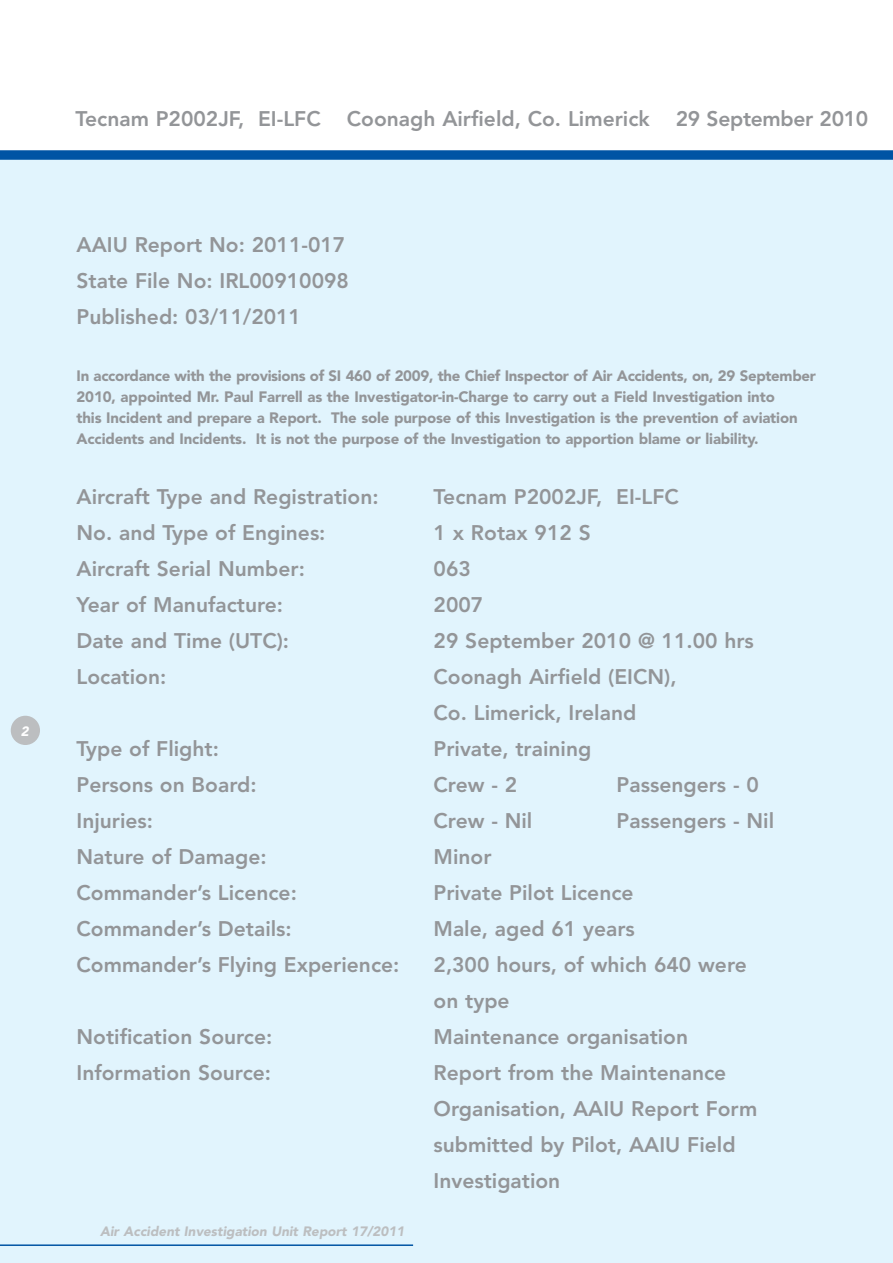
<style>
.page{position:relative;width:893px;height:1263px;background:#fff}
.page>*{position:absolute;margin:0;border:0;box-sizing:border-box;transform-origin:0 0}
.t1{font:800 21px/36px "Avenir";color:#939598}
.t2{font:900 15px/21px "Avenir";letter-spacing:-.01em;color:#939598}
.t3{font:italic 900 13.5px "Avenir";color:#bcbec0}
.t4{font:italic 900 13.5px "Avenir";color:#fff}
</style>
<div class="page">
<div style="left:0;top:156px;width:893px;height:1107px;background:#e1f4fd"></div>
<div style="left:11px;top:716px;width:29px;height:29px;background:#bcbec0;border-radius:50%"></div>
<hr style="left:0;top:1244px;width:413px;height:2px;background:#0054a4">
<div style="left:0;top:150px;width:893px;height:9px;background:#0054a4"></div>
<p class="t4" style="left:21px;top:723px;width:9px">2</p>
<p class="t1" style="left:75px;top:101px;width:794px">Tecnam P2002JF, EI-LFC Coonagh Airfield, Co. Limerick 29 September 2010</p>
<p class="t1" style="left:77px;top:227px;width:274px">AAIU Report No: 2011-017<br>State File No: IRL00910098<br>Published: 03/11/2011</p>
<p class="t2" style="left:77px;top:365px;width:741px">In accordance with the provisions of SI 460 of 2009, the Chief Inspector of Air Accidents, on, 29 September 2010, appointed Mr. Paul Farrell as the Investigator-in-Charge to carry out a Field Investigation into<br>this Incident and prepare a Report. The sole purpose of this Investigation is the prevention of aviation Accidents and Incidents. It is not the purpose of the Investigation to apportion blame or liability.</p>
<p class="t1" style="left:77px;top:479px;width:304px">Aircraft Type and Registration:</p>
<p class="t1" style="left:434px;top:479px;width:247px">Tecnam P2002JF, EI-LFC</p>
<p class="t1" style="left:77px;top:515px;width:250px">No. and Type of Engines:</p>
<p class="t1" style="left:434px;top:515px;width:159px">1 x Rotax 912 S</p>
<p class="t1" style="left:77px;top:551px;width:230px">Aircraft Serial Number:</p>
<p class="t1" style="left:434px;top:551px;width:39px">063</p>
<p class="t1" style="left:77px;top:587px;width:208px">Year of Manufacture:</p>
<p class="t1" style="left:434px;top:587px;width:51px">2007</p>
<p class="t1" style="left:77px;top:623px;width:214px">Date and Time (UTC):</p>
<p class="t1" style="left:434px;top:623px;width:322px">29 September 2010 @ 11.00 hrs</p>
<p class="t1" style="left:77px;top:659px;width:91px">Location:</p>
<p class="t1" style="left:434px;top:659px;width:245px">Coonagh Airfield (EICN),<br>Co. Limerick, Ireland</p>
<p class="t1" style="left:77px;top:731px;width:144px">Type of Flight:</p>
<p class="t1" style="left:434px;top:731px;width:159px">Private, training</p>
<p class="t1" style="left:77px;top:767px;width:182px">Persons on Board:</p>
<p class="t1" style="left:434px;top:767px;width:85px">Crew - 2</p>
<p class="t1" style="left:617px;top:767px;width:144px">Passengers - 0</p>
<p class="t1" style="left:77px;top:803px;width:78px">Injuries:</p>
<p class="t1" style="left:434px;top:803px;width:100px">Crew - Nil</p>
<p class="t1" style="left:617px;top:803px;width:159px">Passengers - Nil</p>
<p class="t1" style="left:77px;top:839px;width:192px">Nature of Damage:</p>
<p class="t1" style="left:434px;top:839px;width:59px">Minor</p>
<p class="t1" style="left:77px;top:875px;width:222px">Commander’s Licence:</p>
<p class="t1" style="left:434px;top:875px;width:202px">Private Pilot Licence</p>
<p class="t1" style="left:77px;top:911px;width:217px">Commander’s Details:</p>
<p class="t1" style="left:434px;top:911px;width:203px">Male, aged 61 years</p>
<p class="t1" style="left:77px;top:947px;width:324px">Commander’s Flying Experience:</p>
<p class="t1" style="left:434px;top:947px;width:315px">2,300 hours, of which 640 were on type</p>
<p class="t1" style="left:77px;top:1019px;width:197px">Notification Source:</p>
<p class="t1" style="left:434px;top:1019px;width:256px">Maintenance organisation</p>
<p class="t1" style="left:77px;top:1055px;width:196px">Information Source:</p>
<p class="t1" style="left:434px;top:1055px;width:325px">Report from the Maintenance<br>Organisation, AAIU Report Form submitted by Pilot, AAIU Field<br>Investigation</p>
<p class="t3" style="left:100px;top:1223px;width:306px">Air Accident Investigation Unit Report 17/2011</p>
</div>
